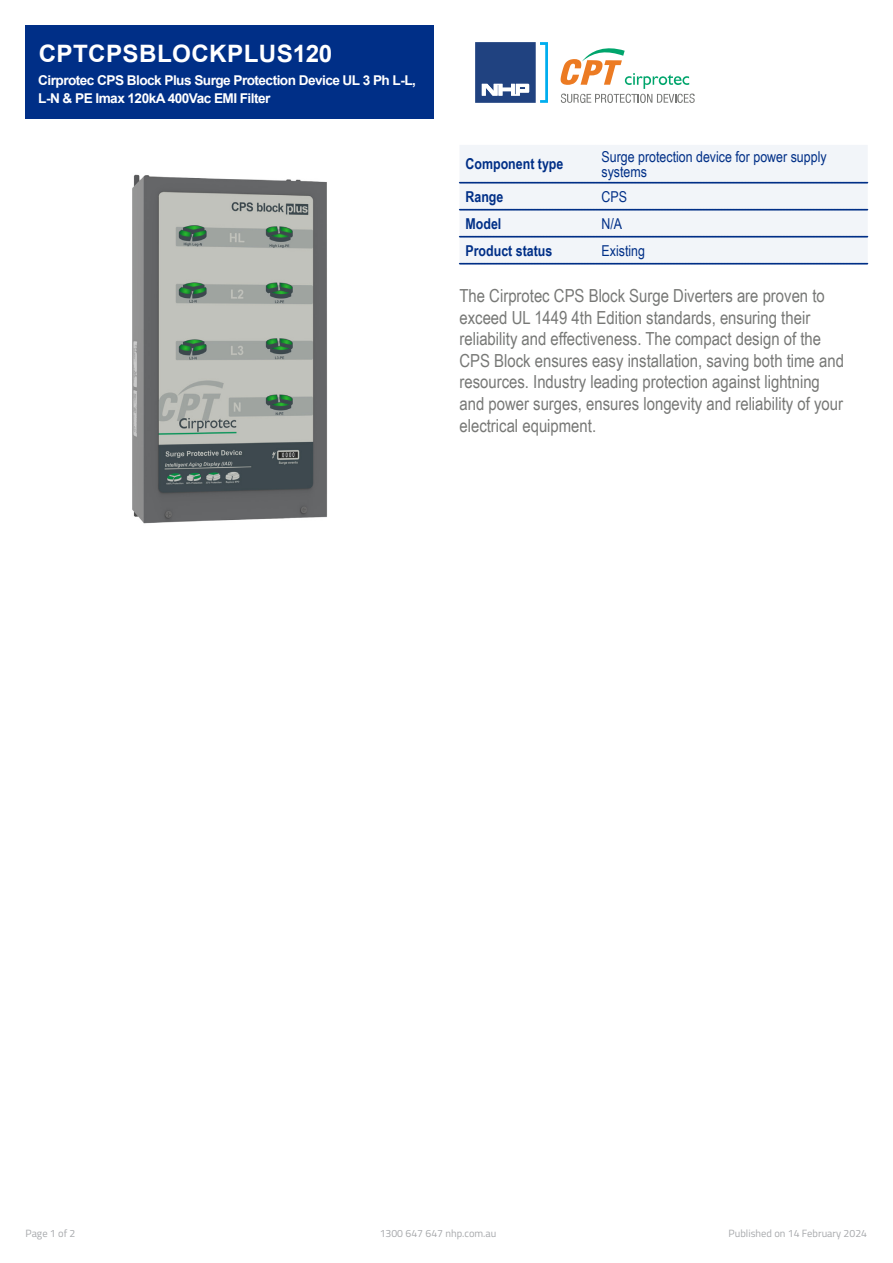
<style>
.page{position:relative;width:893px;height:1263px;background:#fff}
.page>*{position:absolute;margin:0;border:0;box-sizing:border-box;transform-origin:0 0}
.Item_Number{font:700 24px "Arial";letter-spacing:.015em;color:#fff}
.t1{font:18px/21.6px "Arial Narrow";color:#777876}
.t2{font:15px/15px "Arial Narrow";color:#002f87}
.t3{font:700 15px "Arial Narrow";color:#002f87}
.Display_Name{font:700 13.5px/18px "Arial";letter-spacing:-.04em;color:#fff}
.t4{font:10.5px "Titillium";color:#a7a9ac}
</style>
<div class="page">
<div style="left:26px;top:26px;width:408px;height:93px;background:#002f87"></div>
<svg style="left:475px;top:42px;width:73px;height:61px"></svg>
<svg style="left:560px;top:48px;width:135px;height:55px"></svg>
<img style="left:132px;top:174px;width:195px;height:350px">
<div style="left:459px;top:145px;width:409px;height:118px;background:#f2f5f9"></div>
<svg style="left:459px;top:182px;width:409px;height:1px"></svg>
<svg style="left:459px;top:209px;width:409px;height:1px"></svg>
<svg style="left:459px;top:236px;width:409px;height:1px"></svg>
<svg style="left:459px;top:263px;width:409px;height:1px"></svg>
<p class="Item_Number" style="left:39px;top:37px;width:295px">CPTCPSBLOCKPLUS120</p>
<p class="Display_Name" style="left:38px;top:71px;width:379px">Cirprotec CPS Block Plus Surge Protection Device UL 3 Ph L-L,<br>L-N &amp; PE Imax 120kA 400Vac EMI Filter</p>
<p class="t3" style="left:465px;top:152px;width:99px">Component type</p>
<p class="t2" style="left:602px;top:148px;width:227px">Surge protection device for power supply systems</p>
<p class="t3" style="left:465px;top:185px;width:39px">Range</p>
<p class="t2" style="left:602px;top:188px;width:27px">CPS</p>
<p class="t3" style="left:465px;top:212px;width:37px">Model</p>
<p class="t2" style="left:602px;top:215px;width:22px">N/A</p>
<p class="t3" style="left:465px;top:239px;width:88px">Product status</p>
<p class="t2" style="left:602px;top:242px;width:45px">Existing</p>
<p class="t1" style="left:459px;top:284px;width:386px">The Cirprotec CPS Block Surge Diverters are proven to exceed UL 1449 4th Edition standards, ensuring their reliability and effectiveness. The compact design of the CPS Block ensures easy installation, saving both time and resources. Industry leading protection against lightning and power surges, ensures longevity and reliability of your electrical equipment.</p>
<p class="t4" style="left:26px;top:1226px;width:51px">Page 1 of 2</p>
<p class="t4" style="left:380px;top:1226px;width:118px">1300 647 647 nhp.com.au</p>
<p class="t4" style="left:729px;top:1226px;width:140px">Published on 14 February 2024</p>
</div>
